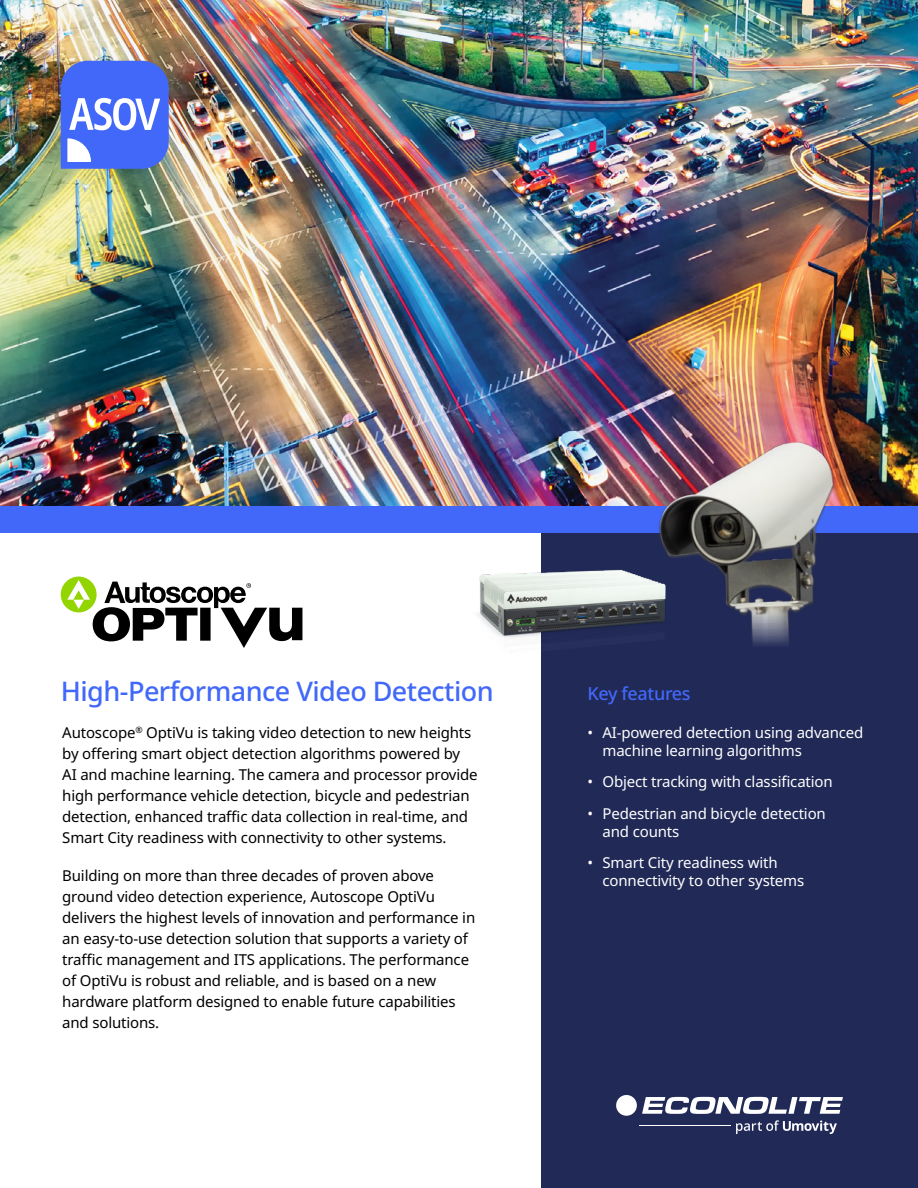
<style>
.page{position:relative;width:918px;height:1188px;background:#fff}
.page>*{position:absolute;margin:0;border:0;box-sizing:border-box;transform-origin:0 0}
.t1{font:500 27px "Noto Sans";letter-spacing:-.02em;color:#4268f9}
.t2{font:500 18px "Noto Sans";letter-spacing:-.02em;color:#4268f9}
.t3{font:15px/21px "Noto Sans";letter-spacing:-.01em;color:#000}
.t4{font:15px/18px "Noto Sans";letter-spacing:-.01em;color:#fff}
</style>
<div class="page">
<div style="left:541px;top:0;width:377px;height:1188px;background:#212957"></div>
<img style="left:0;top:0;width:918px;height:506px">
<svg style="left:642px;top:1097px;width:201px;height:17px"></svg>
<div style="left:616px;top:1095px;width:21px;height:21px;background:#fff;border-radius:50%"></div>
<svg style="left:736px;top:1120px;width:101px;height:14px"></svg>
<hr style="left:639px;top:1125px;width:92px;height:1px;background:#fff">
<div style="left:0;top:506px;width:918px;height:26px;background:#4268f9"></div>
<img style="left:652px;top:432px;width:192px;height:213px">
<img style="left:477px;top:561px;width:207px;height:84px">
<svg style="left:61px;top:61px;width:108px;height:108px;background:#6280f3"></svg>
<svg style="left:61px;top:577px;width:241px;height:71px"></svg>
<h1 class="t1" style="left:61px;top:672px;width:435px">High-Performance Video Detection</h1>
<p class="t3" style="left:62px;top:723px;width:417px">Autoscope<sup>®</sup> OptiVu is taking video detection to new heights by offering smart object detection algorithms powered by AI and machine learning. The camera and processor provide high performance vehicle detection, bicycle and pedestrian detection, enhanced traffic data collection in real-time, and Smart City readiness with connectivity to other systems.</p>
<p class="t3" style="left:62px;top:865px;width:415px">Building on more than three decades of proven above ground video detection experience, Autoscope OptiVu delivers the highest levels of innovation and performance in an easy-to-use detection solution that supports a variety of traffic management and ITS applications. The performance of OptiVu is robust and reliable, and is based on a new hardware platform designed to enable future capabilities and solutions.</p>
<p class="t2" style="left:588px;top:680px;width:105px">Key features</p>
<p class="t4" style="left:603px;top:724px;width:262px;text-indent:-15px">• AI-powered detection using advanced machine learning algorithms</p>
<p class="t4" style="left:588px;top:773px;width:247px">• Object tracking with classification</p>
<p class="t4" style="left:603px;top:805px;width:225px;text-indent:-15px">• Pedestrian and bicycle detection and counts</p>
<p class="t4" style="left:603px;top:854px;width:203px;text-indent:-15px">• Smart City readiness with connectivity to other systems</p>
</div>
